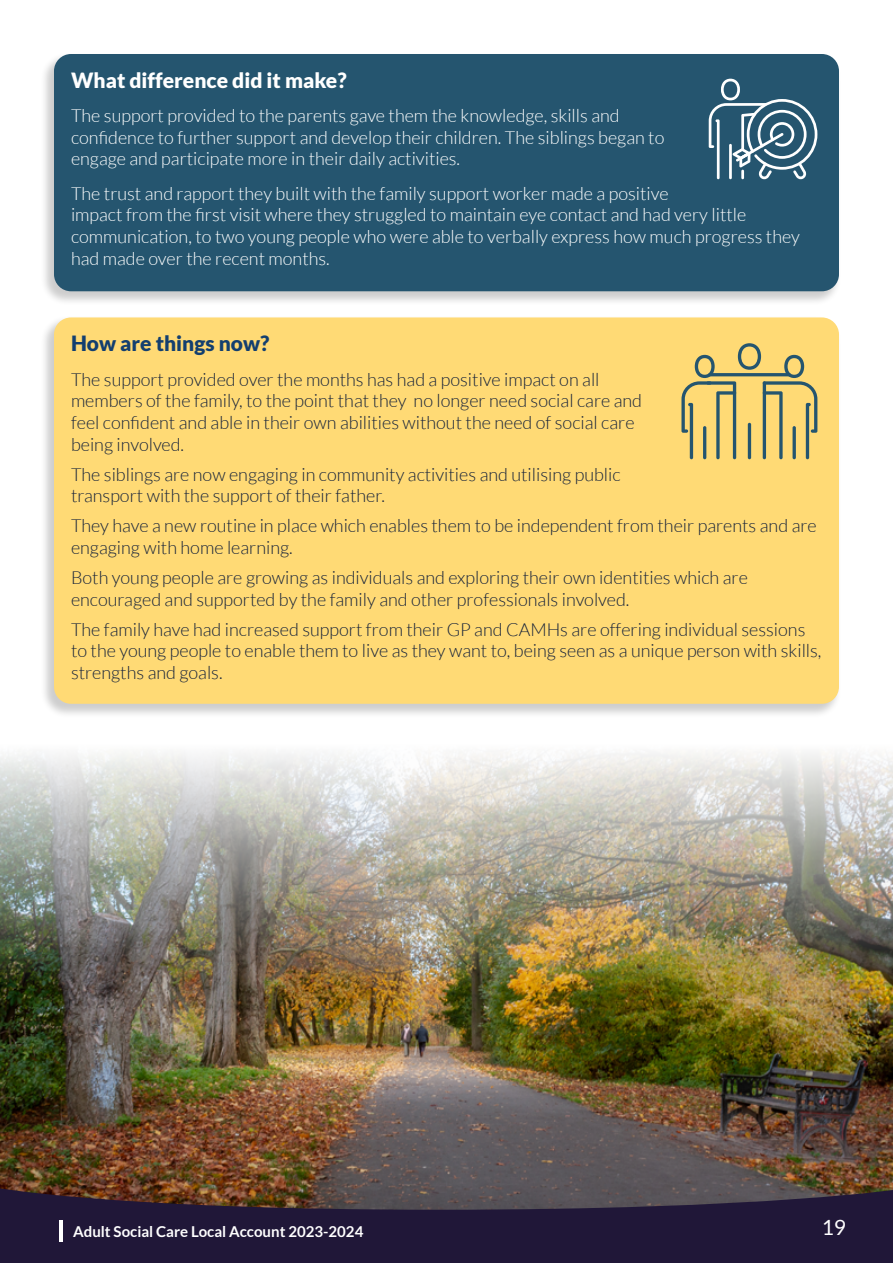
<style>
.page{position:relative;width:893px;height:1263px;background:#fff}
.page>*{position:absolute;margin:0;border:0;box-sizing:border-box;transform-origin:0 0}
.t1{font:900 21px "Lato";color:#fff}
.t2{font:900 21px "Lato";color:#133f6f}
.t3{font:21px "Lato";color:#fff}
.t4{font:300 18px/21.6px "Lato";color:#16223a}
.t5{font:300 18px/21.6px "Lato";color:#fff}
.t6{font:700 15px "Lato";color:#fff}
</style>
<div class="page">
<div style="left:40px;top:52px;width:801px;height:255px;background:#000;opacity:.2"></div>
<div style="left:54px;top:54px;width:785px;height:237px;background:#25556f;border-radius:17px"></div>
<div style="left:40px;top:316px;width:801px;height:403px;background:#000;opacity:.2"></div>
<div style="left:54px;top:317px;width:785px;height:387px;background:#ffda75;border-radius:17px"></div>
<svg style="left:709px;top:79px;width:108px;height:100px"></svg>
<svg style="left:681px;top:343px;width:136px;height:116px"></svg>
<img style="left:0;top:753px;width:893px;height:433px">
<svg style="left:0;top:1186px;width:893px;height:77px;fill:#201738"></svg>
<hr style="left:60px;top:1221px;width:3px;height:21px;background:#fff">
<h3 class="t1" style="left:71px;top:68px;width:277px">What difference did it make?</h3>
<p class="t5" style="left:71px;top:105px;width:595px">The support provided to the parents gave them the knowledge, skills and confidence to further support and develop their children. The siblings began to engage and participate more in their daily activities.</p>
<p class="t5" style="left:71px;top:183px;width:730px">The trust and rapport they built with the family support worker made a positive<br>impact from the first visit where they struggled to maintain eye contact and had very little communication, to two young people who were able to verbally express how much progress they had made over the recent months.</p>
<h3 class="t2" style="left:71px;top:331px;width:200px">How are things now?</h3>
<p class="t4" style="left:71px;top:369px;width:573px">The support provided over the months has had a positive impact on all members of the family, to the point that they no longer need social care and feel confident and able in their own abilities without the need of social care being involved.</p>
<p class="t4" style="left:71px;top:463px;width:551px">The siblings are now engaging in community activities and utilising public transport with the support of their father.</p>
<p class="t4" style="left:71px;top:515px;width:747px">They have a new routine in place which enables them to be independent from their parents and are engaging with home learning.</p>
<p class="t4" style="left:71px;top:567px;width:678px">Both young people are growing as individuals and exploring their own identities which are encouraged and supported by the family and other professionals involved.</p>
<p class="t4" style="left:71px;top:619px;width:752px">The family have had increased support from their GP and CAMHs are offering individual sessions to the young people to enable them to live as they want to, being seen as a unique person with skills, strengths and goals.</p>
<p class="t6" style="left:73px;top:1223px;width:292px">Adult Social Care Local Account 2023-2024</p>
<p class="t3" style="left:822px;top:1215px;width:26px">19</p>
</div>
